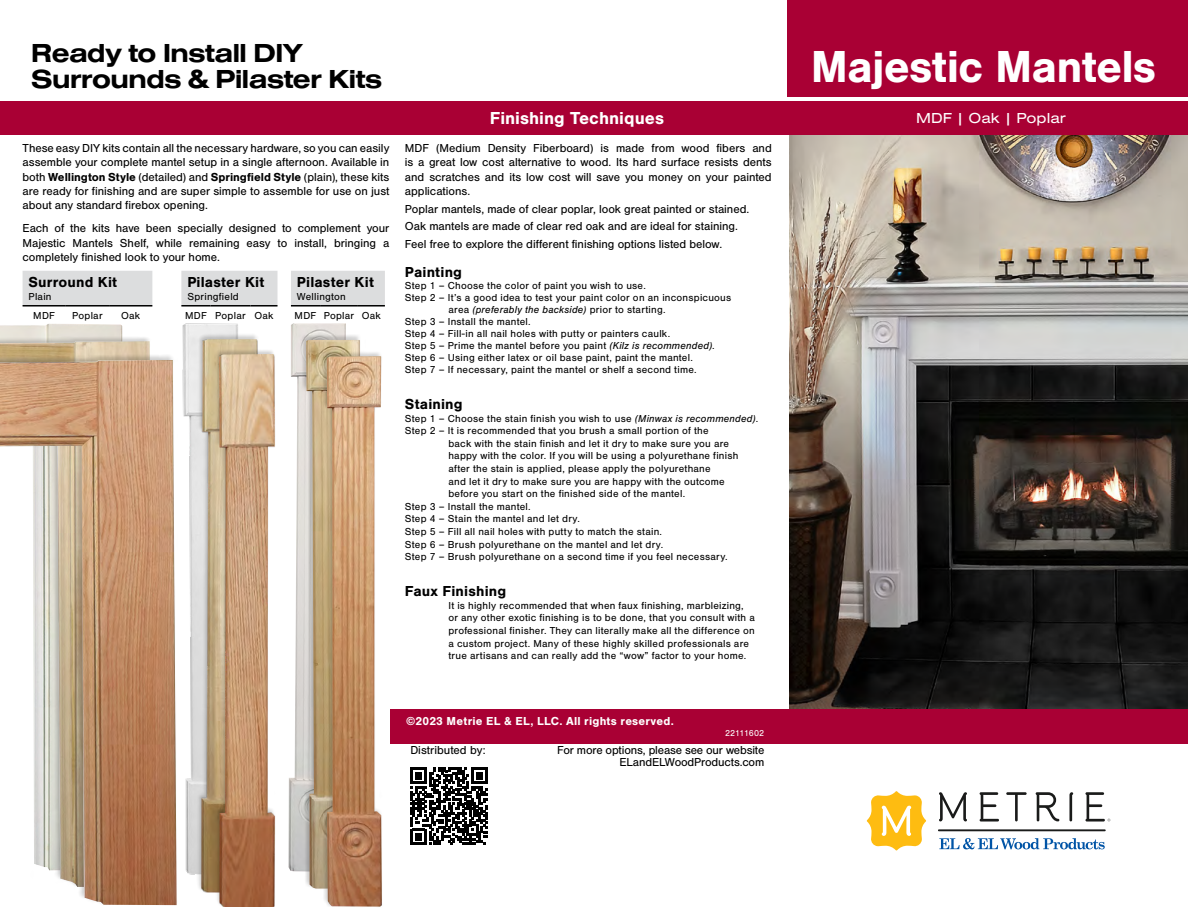
<style>
.page{position:relative;width:1188px;height:918px;background:#fff}
.page>*{position:absolute;margin:0;border:0;box-sizing:border-box;transform-origin:0 0}
.t1{font:700 46.5px "Nimbus San";letter-spacing:-.02em;color:#fff}
.t2{font:700 27px/26.4px "Nimbus San Ext";letter-spacing:-.04em;color:#000}
.t3{font:700 18px "Nimbus San";color:#fff}
.t4{font:700 15px "Nimbus San";letter-spacing:.01em;color:#000}
.t5{font:15px "Nimbus San Ext";color:#fff}
.t6{font:12px/14.4px "Nimbus San";letter-spacing:-.005em;color:#000;text-align:justify}
.t7{font:700 12px "Nimbus San";letter-spacing:.02em;color:#fff}
.t8{font:10.5px/12.6px "Nimbus San";letter-spacing:.02em;color:#000}
.t9{font:italic 10.5px "Nimbus San";letter-spacing:.02em;color:#000}
.t10{font:9px "Nimbus San";color:#fff}
.s1{font-weight:700}
.s2{font-style:normal}
.s3{font-style:italic}
</style>
<div class="page">
<img style="left:789px;top:134px;width:399px;height:575px">
<div style="left:391px;top:709px;width:797px;height:34px;background:#a90034"></div>
<svg style="left:410px;top:768px;width:78px;height:77px"></svg>
<div style="left:0;top:101px;width:1188px;height:33px;background:#a90034"></div>
<div style="left:788px;top:0;width:400px;height:99px;background:#a90034"></div>
<hr style="left:0;top:97px;width:1188px;height:4px;background:#fff">
<img style="left:0;top:324px;width:122px;height:11px">
<img style="left:288px;top:323px;width:58px;height:549px">
<img style="left:182px;top:323px;width:56px;height:94px">
<img style="left:0;top:341px;width:150px;height:13px">
<div style="left:300px;top:334px;width:66px;height:556px;background:#000;opacity:.2"></div>
<img style="left:306px;top:340px;width:58px;height:549px">
<img style="left:185px;top:337px;width:73px;height:554px">
<img style="left:0;top:360px;width:177px;height:545px">
<div style="left:321px;top:350px;width:62px;height:558px;background:#000;opacity:.2"></div>
<img style="left:327px;top:356px;width:55px;height:551px">
<img style="left:203px;top:355px;width:72px;height:552px">
<div style="left:23px;top:271px;width:129px;height:34px;background:#dcddde"></div>
<hr style="left:23px;top:305px;width:43px;height:2px;background:#000">
<hr style="left:66px;top:305px;width:43px;height:2px;background:#000">
<hr style="left:109px;top:305px;width:43px;height:2px;background:#000">
<div style="left:181px;top:271px;width:97px;height:34px;background:#dcddde"></div>
<hr style="left:181px;top:305px;width:30px;height:2px;background:#000">
<hr style="left:211px;top:305px;width:40px;height:2px;background:#000">
<hr style="left:251px;top:305px;width:27px;height:2px;background:#000">
<div style="left:291px;top:271px;width:94px;height:34px;background:#dcddde"></div>
<hr style="left:291px;top:305px;width:29px;height:2px;background:#000">
<hr style="left:320px;top:305px;width:38px;height:2px;background:#000">
<hr style="left:358px;top:305px;width:27px;height:2px;background:#000">
<svg style="left:939px;top:838px;width:166px;height:11px"></svg>
<hr style="left:938px;top:829px;width:168px;height:2px;background:#1a1b1a">
<svg style="left:980px;top:792px;width:19px;height:30px"></svg>
<svg style="left:1006px;top:792px;width:21px;height:29px"></svg>
<svg style="left:1036px;top:792px;width:23px;height:29px"></svg>
<svg style="left:1069px;top:792px;width:4px;height:29px"></svg>
<svg style="left:1085px;top:792px;width:25px;height:30px"></svg>
<svg style="left:939px;top:792px;width:28px;height:29px"></svg>
<svg style="left:867px;top:791px;width:59px;height:59px"></svg>
<h2 class="t2" style="left:31px;top:38px;width:353px">Ready to Install DIY<br>Surrounds &amp; Pilaster Kits</h2>
<p class="t6" style="left:23px;top:141px;width:368px">These easy DIY kits contain all the necessary hardware, so you can easily assemble your complete mantel setup in a single afternoon. Available in both <span class="s1">Wellington Style</span> (detailed) and <span class="s1">Springfield Style</span> (plain), these kits are ready for finishing and are super simple to assemble for use on just about any standard firebox opening.</p>
<p class="t6" style="left:23px;top:221px;width:368px">Each of the kits have been specially designed to complement your Majestic Mantels Shelf, while remaining easy to install, bringing a completely finished look to your home.</p>
<h3 class="t4" style="left:29px;top:273px;width:90px">Surround Kit</h3>
<p class="t8" style="left:29px;top:287px;width:28px;line-height:19px;text-align:center">Plain<br>MDF</p>
<p class="t8" style="left:72px;top:309px;width:32px">Poplar</p>
<p class="t8" style="left:121px;top:309px;width:21px">Oak</p>
<h3 class="t4" style="left:187px;top:273px;width:78px">Pilaster Kit</h3>
<p class="t8" style="left:185px;top:287px;width:90px;line-height:19px">Springfield<br>MDF Poplar Oak</p>
<h3 class="t4" style="left:297px;top:273px;width:78px">Pilaster Kit</h3>
<p class="t8" style="left:295px;top:287px;width:88px;line-height:19px">Wellington<br>MDF Poplar Oak</p>
<h3 class="t3" style="left:490px;top:108px;width:176px">Finishing Techniques</h3>
<p class="t6" style="left:405px;top:141px;width:368px">MDF (Medium Density Fiberboard) is made from wood fibers and is a great low cost alternative to wood. Its hard surface resists dents and scratches and its low cost will save you money on your painted applications.</p>
<p class="t6" style="left:405px;top:200px;width:346px;line-height:17.7px;text-align:left">Poplar mantels, made of clear poplar, look great painted or stained.<br>Oak mantels are made of clear red oak and are ideal for staining.<br>Feel free to explore the different finishing options listed below.</p>
<h3 class="t4" style="left:405px;top:264px;width:59px">Painting</h3>
<p class="t8" style="left:405px;top:279px;width:242px">Step 1 – Choose the color of paint you wish to use.</p>
<p class="t8" style="left:405px;top:291px;width:328px">Step 2 – It’s a good idea to test your paint color on an inconspicuous</p>
<p class="t9" style="left:448px;top:303px;width:219px"><span class="s2">area</span> (preferably the backside) <span class="s2">prior to starting.</span></p>
<p class="t8" style="left:405px;top:315px;width:127px">Step 3 – Install the mantel.</p>
<p class="t8" style="left:405px;top:327px;width:267px">Step 4 – Fill-in all nail holes with putty or painters caulk.</p>
<p class="t8" style="left:405px;top:339px;width:311px">Step 5 – Prime the mantel before you paint <span class="s3">(Kilz is recommended)</span>.</p>
<p class="t8" style="left:405px;top:351px;width:289px">Step 6 – Using either latex or oil base paint, paint the mantel.</p>
<p class="t8" style="left:405px;top:363px;width:293px">Step 7 – If necessary, paint the mantel or shelf a second time.</p>
<h3 class="t4" style="left:405px;top:396px;width:59px">Staining</h3>
<p class="t8" style="left:405px;top:412px;width:355px">Step 1 – Choose the stain finish you wish to use <span class="s3">(Minwax is recommended)</span>.</p>
<p class="t8" style="left:405px;top:425px;width:305px">Step 2 – It is recommended that you brush a small portion of the</p>
<p class="t8" style="left:448px;top:437px;width:282px">back with the stain finish and let it dry to make sure you are</p>
<p class="t8" style="left:448px;top:450px;width:291px">happy with the color. If you will be using a polyurethane finish</p>
<p class="t8" style="left:448px;top:462px;width:264px">after the stain is applied, please apply the polyurethane</p>
<p class="t8" style="left:448px;top:475px;width:278px">and let it dry to make sure you are happy with the outcome</p>
<p class="t8" style="left:448px;top:488px;width:238px">before you start on the finished side of the mantel.</p>
<p class="t8" style="left:405px;top:500px;width:127px">Step 3 – Install the mantel.</p>
<p class="t8" style="left:405px;top:513px;width:176px">Step 4 – Stain the mantel and let dry.</p>
<p class="t8" style="left:405px;top:525px;width:259px">Step 5 – Fill all nail holes with putty to match the stain.</p>
<p class="t8" style="left:405px;top:538px;width:260px">Step 6 – Brush polyurethane on the mantel and let dry.</p>
<p class="t8" style="left:405px;top:551px;width:324px">Step 7 – Brush polyurethane on a second time if you feel necessary.</p>
<h3 class="t4" style="left:405px;top:583px;width:103px">Faux Finishing</h3>
<p class="t8" style="left:448px;top:599px;width:308px">It is highly recommended that when faux finishing, marbleizing, or any other exotic finishing is to be done, that you consult with a professional finisher. They can literally make all the difference on a custom project. Many of these highly skilled professionals are true artisans and can really add the “wow” factor to your home.</p>
<p class="t7" style="left:406px;top:714px;width:269px">©2023 Metrie EL &amp; EL, LLC. All rights reserved.</p>
<p class="t10" style="left:725px;top:728px;width:41px">22111602</p>
<p class="t6" style="left:410px;top:743px;width:77px">Distributed by:</p>
<p class="t6" style="left:557px;top:744px;width:209px;line-height:12px;text-align:right">For more options, please see our website<br>ELandELWoodProducts.com</p>
<h1 class="t1" style="left:811px;top:41px;width:347px">Majestic Mantels</h1>
<h3 class="t5" style="left:916px;top:108px;width:151px">MDF | Oak | Poplar</h3>
</div>
